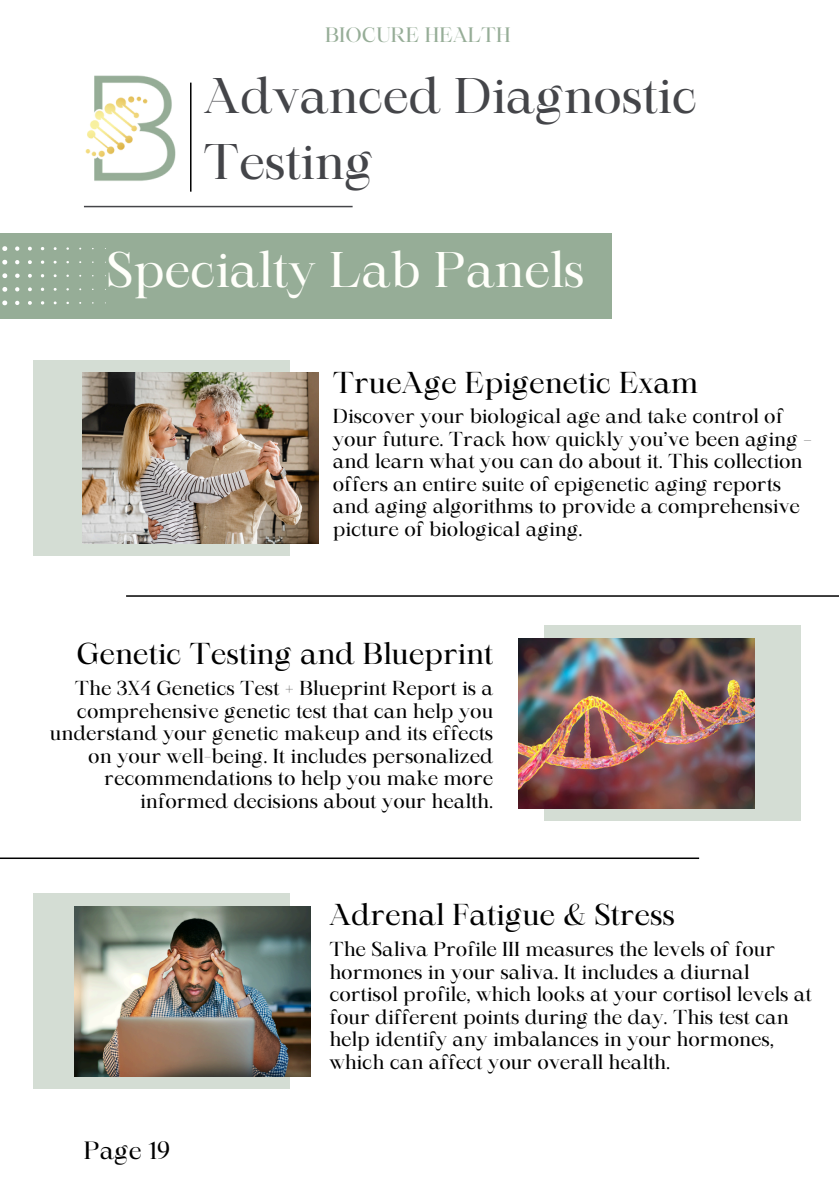
<style>
.page{position:relative;width:839px;height:1191px;background:#fff}
.page>*{position:absolute;margin:0;border:0;box-sizing:border-box;transform-origin:0 0}
.t1{font:48px/66px "Maharlika";color:#444549}
.t2{font:48px "Maharlika";color:#fffffa}
.t3{font:29px "Maharlika";color:#000}
.t4{font:24px "Maharlika";color:#000}
.t5{font:20px "Maharlika";color:#96ad97}
.t6{font:19.4px/22.4px "Maharlika";color:#000}
</style>
<div class="page">
<hr style="left:190px;top:83px;width:1px;height:109px;background:#000">
<hr style="left:84px;top:206px;width:268px;height:1px;background:#444549">
<img style="left:85px;top:75px;width:91px;height:106px">
<div style="left:33px;top:360px;width:257px;height:196px;background:#d4ddd4"></div>
<img style="left:82px;top:373px;width:236px;height:170px">
<div style="left:543px;top:626px;width:257px;height:195px;background:#d4ddd4"></div>
<img style="left:518px;top:638px;width:236px;height:170px">
<div style="left:33px;top:894px;width:257px;height:195px;background:#d4ddd4"></div>
<img style="left:75px;top:906px;width:236px;height:170px">
<div style="left:0;top:233px;width:611px;height:85px;background:#96ad97"></div>
<svg style="left:41px;top:301px;width:3px;height:4px"></svg>
<svg style="left:28px;top:301px;width:4px;height:4px"></svg>
<svg style="left:15px;top:301px;width:4px;height:4px"></svg>
<svg style="left:2px;top:301px;width:5px;height:4px"></svg>
<svg style="left:28px;top:287px;width:4px;height:4px"></svg>
<svg style="left:15px;top:287px;width:4px;height:4px"></svg>
<svg style="left:2px;top:287px;width:5px;height:5px"></svg>
<svg style="left:28px;top:274px;width:4px;height:4px"></svg>
<svg style="left:15px;top:274px;width:5px;height:4px"></svg>
<svg style="left:2px;top:273px;width:5px;height:5px"></svg>
<svg style="left:28px;top:260px;width:4px;height:4px"></svg>
<svg style="left:15px;top:260px;width:4px;height:4px"></svg>
<svg style="left:2px;top:260px;width:5px;height:5px"></svg>
<svg style="left:28px;top:247px;width:4px;height:4px"></svg>
<svg style="left:15px;top:246px;width:4px;height:5px"></svg>
<svg style="left:2px;top:246px;width:5px;height:5px"></svg>
<hr style="left:126px;top:595px;width:712px;height:2px;background:#000">
<hr style="left:0;top:858px;width:699px;height:1px;background:#000">
<p class="t5" style="left:325px;top:27px;width:187px">BIOCURE HEALTH</p>
<h1 class="t1" style="left:203px;top:67px;width:494px">Advanced Diagnostic<br>Testing</h1>
<p class="t2" style="left:106px;top:251px;width:479px">Specialty Lab Panels</p>
<p class="t3" style="left:333px;top:371px;width:366px">TrueAge Epigenetic Exam</p>
<h1 class="t6" style="left:333px;top:407px;width:480px">Discover your biological age and take control of your future. Track how quickly you’ve been aging – and learn what you can do about it. This collection offers an entire suite of epigenetic aging reports and aging algorithms to provide a comprehensive picture of biological aging.</h1>
<p class="t3" style="left:77px;top:642px;width:418px">Genetic Testing and Blueprint</p>
<h2 class="t6" style="left:50px;top:679px;width:445px;text-align:right">The 3X4 Genetics Test + Blueprint Report is a comprehensive genetic test that can help you understand your genetic makeup and its effects on your well-being. It includes personalized recommendations to help you make more informed decisions about your health.</h2>
<h2 class="t4" style="left:84px;top:1140px;width:88px">Page 19</h2>
<p class="t3" style="left:329px;top:903px;width:347px">Adrenal Fatigue &amp; Stress</p>
<p class="t6" style="left:329px;top:940px;width:483px">The Saliva Profile III measures the levels of four hormones in your saliva. It includes a diurnal cortisol profile, which looks at your cortisol levels at four different points during the day. This test can help identify any imbalances in your hormones, which can affect your overall health.</p>
</div>
